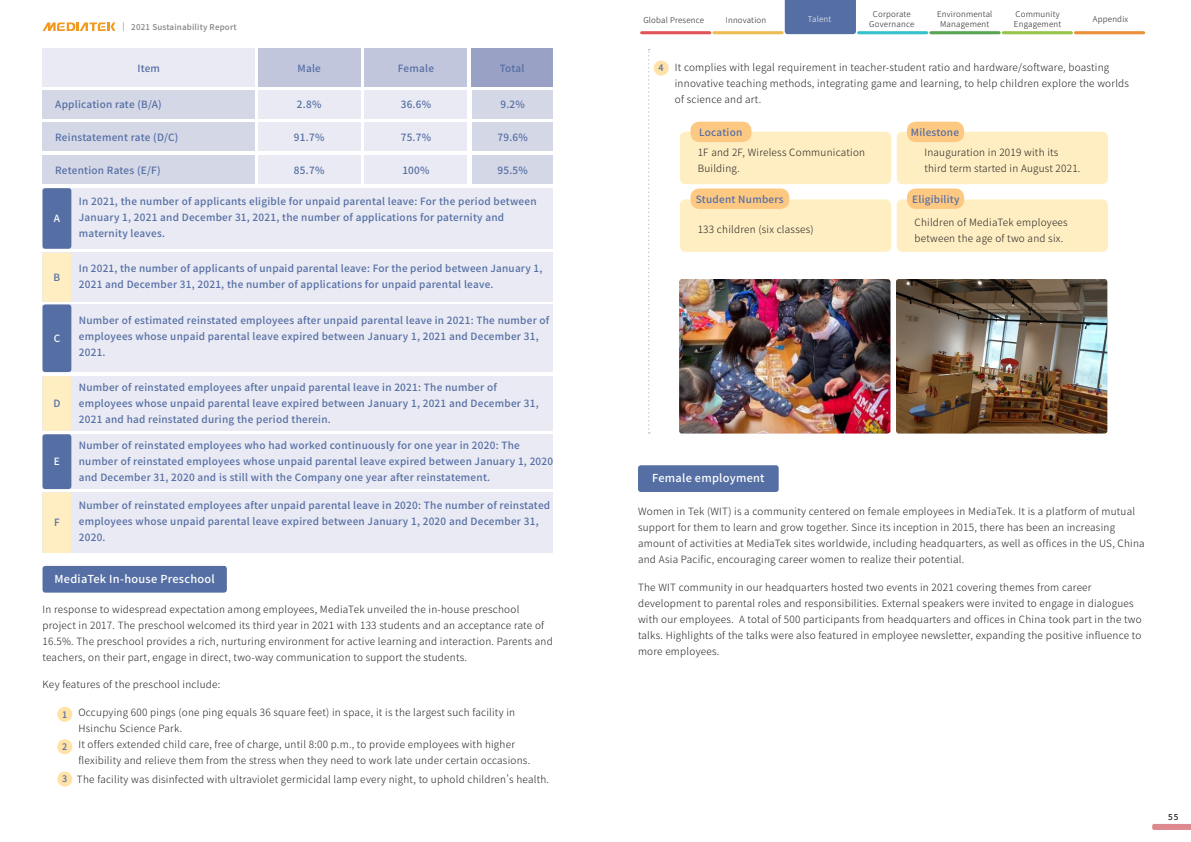
<style>
.page{position:relative;width:1191px;height:842px;background:#fff}
.page>*{position:absolute;margin:0;border:0;box-sizing:border-box;transform-origin:0 0}
._4mm{font:500 11px "Noto Sans CJ Ktc";letter-spacing:.025em;color:#fff}
._4mm-2{font:300 10px/16px "Noto Sans CJ Ktc";letter-spacing:.025em;color:#231f20}
.t1{font:500 10px/16px "Noto Sans CJ Ktc";letter-spacing:.025em;color:#556ea4}
.t2{font:500 10px "Noto Sans CJ Ktc";color:#fff}
._4mm-3{font:500 9px "Noto Sans CJ Ktc";color:#556ea4}
.t3{font:500 8.2px "Noto Sans CJ Ktc";color:#231f20}
.t4{font:300 8px/10px "Noto Sans CJ Ktc";letter-spacing:.025em;color:#231f20;text-align:center}
.t5{font:500 8px "Noto Sans CJ Ktc";letter-spacing:.025em;color:#808285}
.t6{font:300 8px "Noto Sans CJ Ktc";letter-spacing:.025em;color:#fff}
</style>
<div class="page">
<div style="left:784px;top:0;width:72px;height:34px;background:#556ea4"></div>
<hr style="left:712px;top:31px;width:71px;height:3px;background:#edbd54;border-radius:2px">
<hr style="left:929px;top:31px;width:71px;height:3px;background:#57a550;border-radius:2px">
<hr style="left:640px;top:31px;width:71px;height:3px;background:#e05358;border-radius:2px">
<hr style="left:857px;top:31px;width:71px;height:3px;background:#37c1ce;border-radius:2px">
<hr style="left:1001px;top:31px;width:71px;height:3px;background:#96c34a;border-radius:2px">
<hr style="left:1074px;top:31px;width:71px;height:3px;background:#ea913a;border-radius:2px">
<svg style="left:1152px;top:824px;width:39px;height:6px"></svg>
<svg style="left:43px;top:22px;width:72px;height:9px"></svg>
<div style="left:43px;top:566px;width:184px;height:27px;background:#556ea4;border-radius:3px"></div>
<img style="left:896px;top:279px;width:211px;height:154px">
<img style="left:679px;top:279px;width:211px;height:154px">
<svg style="left:648px;top:49px;width:1px;height:384px"></svg>
<div style="left:57px;top:707px;width:15px;height:15px;background:#ffe2a5;border-radius:50%"></div>
<div style="left:57px;top:772px;width:15px;height:15px;background:#ffe2a5;border-radius:50%"></div>
<div style="left:57px;top:739px;width:15px;height:15px;background:#ffe2a5;border-radius:50%"></div>
<div style="left:653px;top:61px;width:15px;height:15px;background:#ffe2a5;border-radius:50%"></div>
<div style="left:896px;top:132px;width:212px;height:52px;background:#feeec2;border-radius:6px"></div>
<div style="left:896px;top:199px;width:212px;height:53px;background:#feeec2;border-radius:6px"></div>
<div style="left:680px;top:132px;width:211px;height:52px;background:#feeec2;border-radius:6px"></div>
<div style="left:680px;top:199px;width:211px;height:53px;background:#feeec2;border-radius:6px"></div>
<div style="left:690px;top:122px;width:61px;height:20px;background:#fdc982;border-radius:9px"></div>
<div style="left:690px;top:188px;width:99px;height:21px;background:#fdc982;border-radius:9px"></div>
<div style="left:907px;top:122px;width:57px;height:20px;background:#fdc982;border-radius:9px"></div>
<div style="left:907px;top:188px;width:57px;height:21px;background:#fdc982;border-radius:9px"></div>
<svg style="left:42px;top:49px;width:511px;height:504px;background:#e3e5ee"></svg>
<div style="left:638px;top:465px;width:140px;height:27px;background:#556ea4;border-radius:3px"></div>
<p class="t5" style="left:131px;top:22px;width:107px">2021 Sustainability Report</p>
<p class="t1" style="left:137px;top:61px;width:24px">Item</p>
<p class="t1" style="left:297px;top:61px;width:25px">Male</p>
<p class="t1" style="left:398px;top:61px;width:38px">Female</p>
<p class="t1" style="left:499px;top:61px;width:26px">Total</p>
<p class="t1" style="left:55px;top:97px;width:108px">Application rate (B/A)</p>
<p class="t1" style="left:55px;top:130px;width:125px">Reinstatement rate (D/C)</p>
<p class="t1" style="left:55px;top:162px;width:107px">Retention Rates (E/F)</p>
<p class="t1" style="left:297px;top:97px;width:26px">2.8%</p>
<p class="t1" style="left:294px;top:130px;width:32px">91.7%</p>
<p class="t1" style="left:294px;top:162px;width:32px">85.7%</p>
<p class="t1" style="left:401px;top:97px;width:32px">36.6%</p>
<p class="t1" style="left:401px;top:130px;width:32px">75.7%</p>
<p class="t1" style="left:402px;top:162px;width:29px">100%</p>
<p class="t1" style="left:500px;top:97px;width:26px">9.2%</p>
<p class="t1" style="left:497px;top:130px;width:32px">79.6%</p>
<p class="t1" style="left:497px;top:162px;width:32px">95.5%</p>
<p class="t4" style="left:643px;top:15px;width:62px">Global Presence</p>
<p class="t4" style="left:725px;top:15px;width:42px">Innovation</p>
<p class="t4" style="left:869px;top:9px;width:47px">Corporate<br>Governance</p>
<p class="t4" style="left:937px;top:9px;width:57px">Environmental<br>Management</p>
<p class="t4" style="left:1014px;top:9px;width:49px;text-align:left">Community<br>Engagement</p>
<p class="t6" style="left:808px;top:15px;width:25px">Talent</p>
<p class="t4" style="left:1092px;top:14px;width:37px">Appendix</p>
<p class="_4mm-3" style="left:658px;top:63px;width:7px">4</p>
<p class="_4mm-2" style="left:675px;top:59px;width:456px">It complies with legal requirement in teacher-student ratio and hardware/software, boasting innovative teaching methods, integrating game and learning, to help children explore the worlds of science and art.</p>
<p class="t1" style="left:699px;top:124px;width:45px">Location</p>
<p class="_4mm-2" style="left:697px;top:145px;width:169px">1F and 2F, Wireless Communication<br>Building.</p>
<p class="t1" style="left:910px;top:124px;width:50px">Milestone</p>
<p class="_4mm-2" style="left:924px;top:145px;width:157px">Inauguration in 2019 with its third term started in August 2021.</p>
<p class="t2" style="left:54px;top:213px;width:8px">A</p>
<p class="t1" style="left:54px;top:270px;width:8px">B</p>
<p class="t2" style="left:54px;top:333px;width:8px">C</p>
<p class="t1" style="left:53px;top:396px;width:8px">D</p>
<p class="t1" style="left:79px;top:193px;width:459px">In 2021, the number of applicants eligible for unpaid parental leave: For the period between</p>
<p class="t1" style="left:912px;top:191px;width:49px">Eligibility</p>
<p class="t1" style="left:79px;top:209px;width:427px">January 1, 2021 and December 31, 2021, the number of applications for paternity and maternity leaves.</p>
<p class="t1" style="left:696px;top:191px;width:89px">Student Numbers</p>
<p class="_4mm-2" style="left:914px;top:214px;width:155px">Children of MediaTek employees between the age of two and six.</p>
<p class="_4mm-2" style="left:697px;top:222px;width:117px">133 children (six classes)</p>
<p class="t1" style="left:79px;top:260px;width:465px">In 2021, the number of applicants of unpaid parental leave: For the period between January 1,<br>2021 and December 31, 2021, the number of applications for unpaid parental leave.</p>
<p class="t1" style="left:79px;top:313px;width:472px">Number of estimated reinstated employees after unpaid parental leave in 2021: The number of employees whose unpaid parental leave expired between January 1, 2021 and December 31,<br>2021.</p>
<p class="t1" style="left:79px;top:379px;width:461px">Number of reinstated employees after unpaid parental leave in 2021: The number of employees whose unpaid parental leave expired between January 1, 2021 and December 31,<br>2021 and had reinstated during the period therein.</p>
<p class="t2" style="left:54px;top:456px;width:7px">E</p>
<p class="t1" style="left:54px;top:515px;width:7px">F</p>
<p class="t1" style="left:79px;top:438px;width:476px">Number of reinstated employees who had worked continuously for one year in 2020: The number of reinstated employees whose unpaid parental leave expired between January 1, 2020 and December 31, 2020 and is still with the Company one year after reinstatement.</p>
<p class="t1" style="left:79px;top:497px;width:473px">Number of reinstated employees after unpaid parental leave in 2020: The number of reinstated employees whose unpaid parental leave expired between January 1, 2020 and December 31,<br>2020.</p>
<p class="_4mm" style="left:54px;top:573px;width:162px">MediaTek In-house Preschool</p>
<p class="_4mm-2" style="left:43px;top:601px;width:512px">In response to widespread expectation among employees, MediaTek unveiled the in-house preschool project in 2017. The preschool welcomed its third year in 2021 with 133 students and an acceptance rate of 16.5%. The preschool provides a rich, nurturing environment for active learning and interaction. Parents and teachers, on their part, engage in direct, two-way communication to support the students.</p>
<p class="_4mm-2" style="left:43px;top:677px;width:179px">Key features of the preschool include:</p>
<p class="_4mm-2" style="left:78px;top:704px;width:438px">Occupying 600 pings (one ping equals 36 square feet) in space, it is the largest such facility in<br>Hsinchu Science Park.</p>
<p class="_4mm-3" style="left:62px;top:709px;width:7px">1</p>
<p class="_4mm-3" style="left:62px;top:741px;width:7px">2</p>
<p class="_4mm-2" style="left:78px;top:736px;width:453px">It offers extended child care, free of charge, until 8:00 p.m., to provide employees with higher flexibility and relieve them from the stress when they need to work late under certain occasions.</p>
<p class="_4mm-3" style="left:62px;top:774px;width:7px">3</p>
<p class="_4mm-2" style="left:77px;top:772px;width:473px">The facility was disinfected with ultraviolet germicidal lamp every night, to uphold children's health.</p>
<p class="_4mm" style="left:652px;top:472px;width:114px">Female employment</p>
<p class="_4mm-2" style="left:638px;top:504px;width:508px">Women in Tek (WIT) is a community centered on female employees in MediaTek. It is a platform of mutual support for them to learn and grow together. Since its inception in 2015, there has been an increasing amount of activities at MediaTek sites worldwide, including headquarters, as well as offices in the US, China and Asia Pacific, encouraging career women to realize their potential.</p>
<p class="_4mm-2" style="left:638px;top:579px;width:505px">The WIT community in our headquarters hosted two events in 2021 covering themes from career development to parental roles and responsibilities. External speakers were invited to engage in dialogues with our employees. A total of 500 participants from headquarters and offices in China took part in the two talks. Highlights of the talks were also featured in employee newsletter, expanding the positive influence to more employees.</p>
<p class="t3" style="left:1168px;top:813px;width:12px">55</p>
</div>
